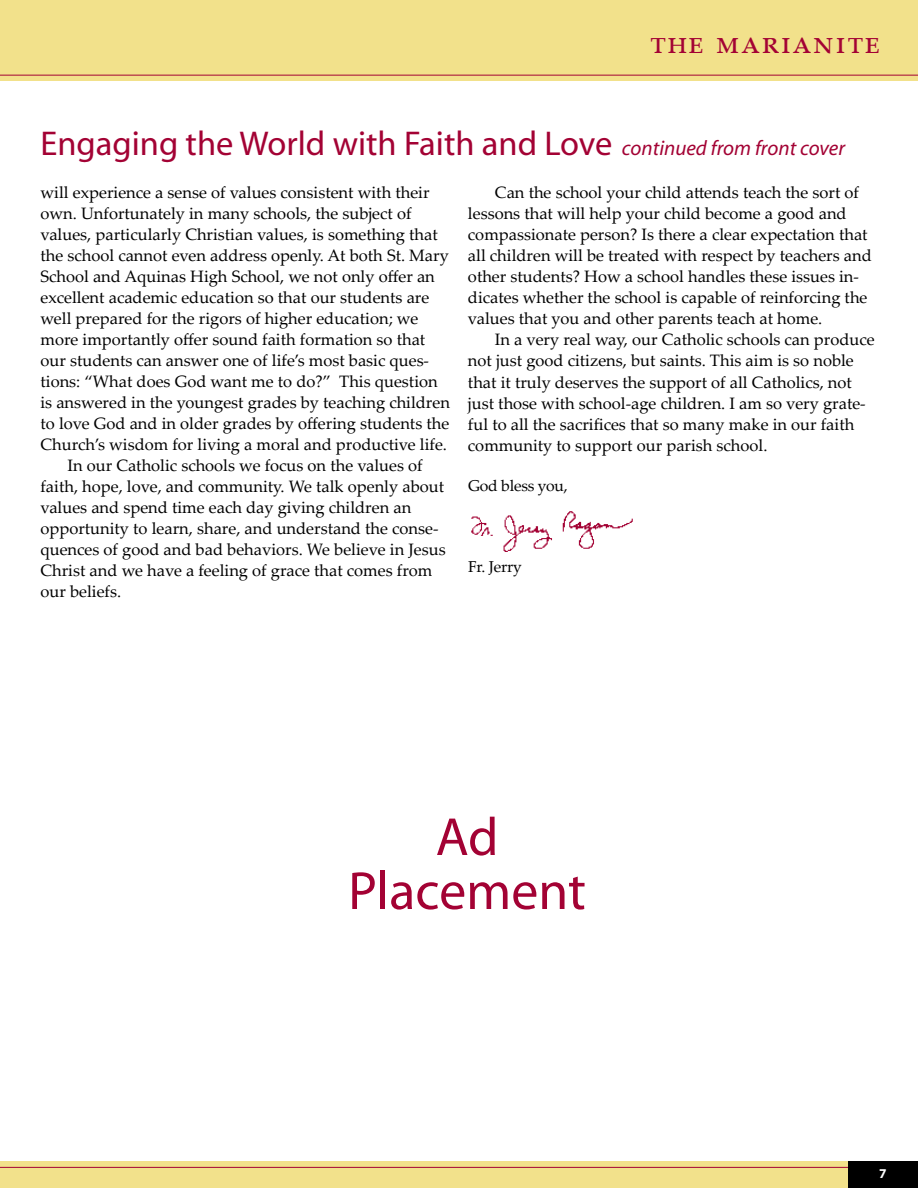
<style>
.page{position:relative;width:918px;height:1188px;background:#fff}
.page>*{position:absolute;margin:0;border:0;box-sizing:border-box;transform-origin:0 0}
.t1{font:54px/54px "Myriad";color:#a30234;text-align:center}
.t2{font:34.5px "Myriad";color:#a30234}
.t3{font:33px "Palatino Linotype";color:#a30234}
.t4{font:16.5px/21px "Palatino Linotype";color:#000}
.t5{font:15.75px "Palatino Linotype";letter-spacing:-.015em;color:#000}
.t6{font:700 13.5px "Myriad";color:#fff}
.s1{font-style:italic;font-size:21px}
</style>
<div class="page">
<div style="left:0;top:1161px;width:918px;height:27px;background:#f2e18b"></div>
<hr style="left:0;top:1167px;width:918px;height:1px;background:#a30234">
<div style="left:848px;top:1161px;width:70px;height:27px;background:#000"></div>
<div style="left:0;top:0;width:918px;height:81px;background:#f2e18b"></div>
<hr style="left:0;top:75px;width:918px;height:1px;background:#a30234">
<img style="left:471px;top:511px;width:162px;height:41px">
<h3 class="t3" style="left:650px;top:19px;width:232px">the marianite</h3>
<h2 class="t2" style="left:40px;top:127px;width:806px">Engaging the World with Faith and Love <span class="s1">continued from front cover</span></h2>
<p class="t4" style="left:40px;top:182px;width:391px">will experience a sense of values consistent with their</p>
<p class="t4" style="left:40px;top:203px;width:373px">own. Unfortunately in many schools, the subject of</p>
<p class="t4" style="left:40px;top:224px;width:399px">values, particularly Christian values, is something that</p>
<p class="t4" style="left:40px;top:245px;width:410px">the school cannot even address openly. At both St. Mary</p>
<p class="t4" style="left:40px;top:266px;width:396px">School and Aquinas High School, we not only offer an</p>
<p class="t4" style="left:40px;top:287px;width:390px">excellent academic education so that our students are</p>
<p class="t4" style="left:40px;top:308px;width:379px">well prepared for the rigors of higher education; we</p>
<p class="t4" style="left:40px;top:329px;width:386px">more importantly offer sound faith formation so that</p>
<p class="t4" style="left:40px;top:350px;width:390px">our students can answer one of life’s most basic ques-</p>
<p class="t4" style="left:40px;top:371px;width:399px">tions: “What does God want me to do?” This question</p>
<p class="t4" style="left:40px;top:392px;width:411px">is answered in the youngest grades by teaching children</p>
<p class="t4" style="left:40px;top:413px;width:410px">to love God and in older grades by offering students the</p>
<p class="t4" style="left:40px;top:434px;width:408px">Church’s wisdom for living a moral and productive life.</p>
<p class="t4" style="left:67px;top:455px;width:357px">In our Catholic schools we focus on the values of</p>
<p class="t4" style="left:40px;top:476px;width:405px">faith, hope, love, and community. We talk openly about</p>
<p class="t4" style="left:40px;top:497px;width:372px">values and spend time each day giving children an</p>
<p class="t4" style="left:40px;top:518px;width:400px">opportunity to learn, share, and understand the conse-</p>
<p class="t4" style="left:40px;top:539px;width:407px">quences of good and bad behaviors. We believe in Jesus</p>
<p class="t4" style="left:40px;top:560px;width:393px">Christ and we have a feeling of grace that comes from</p>
<p class="t4" style="left:40px;top:581px;width:82px">our beliefs.</p>
<p class="t4" style="left:468px;top:182px;width:405px;text-indent:27px">Can the school your child attends teach the sort of lessons that will help your child become a good and compassionate person? Is there a clear expectation that all children will be treated with respect by teachers and other students? How a school handles these issues in&shy;dicates whether the school is capable of reinforcing the values that you and other parents teach at home.</p>
<p class="t4" style="left:468px;top:329px;width:408px;text-indent:27px">In a very real way, our Catholic schools can produce not just good citizens, but saints. This aim is so noble that it truly deserves the support of all Catholics, not just those with school-age children. I am so very grate&shy;ful to all the sacrifices that so many make in our faith community to support our parish school.</p>
<p class="t5" style="left:468px;top:474px;width:101px">God bless you,</p>
<p class="t5" style="left:468px;top:555px;width:56px">Fr. Jerry</p>
<h1 class="t1" style="left:348px;top:812px;width:239px">Ad<br>Placement</h1>
<p class="t6" style="left:879px;top:1166px;width:9px">7</p>
</div>
